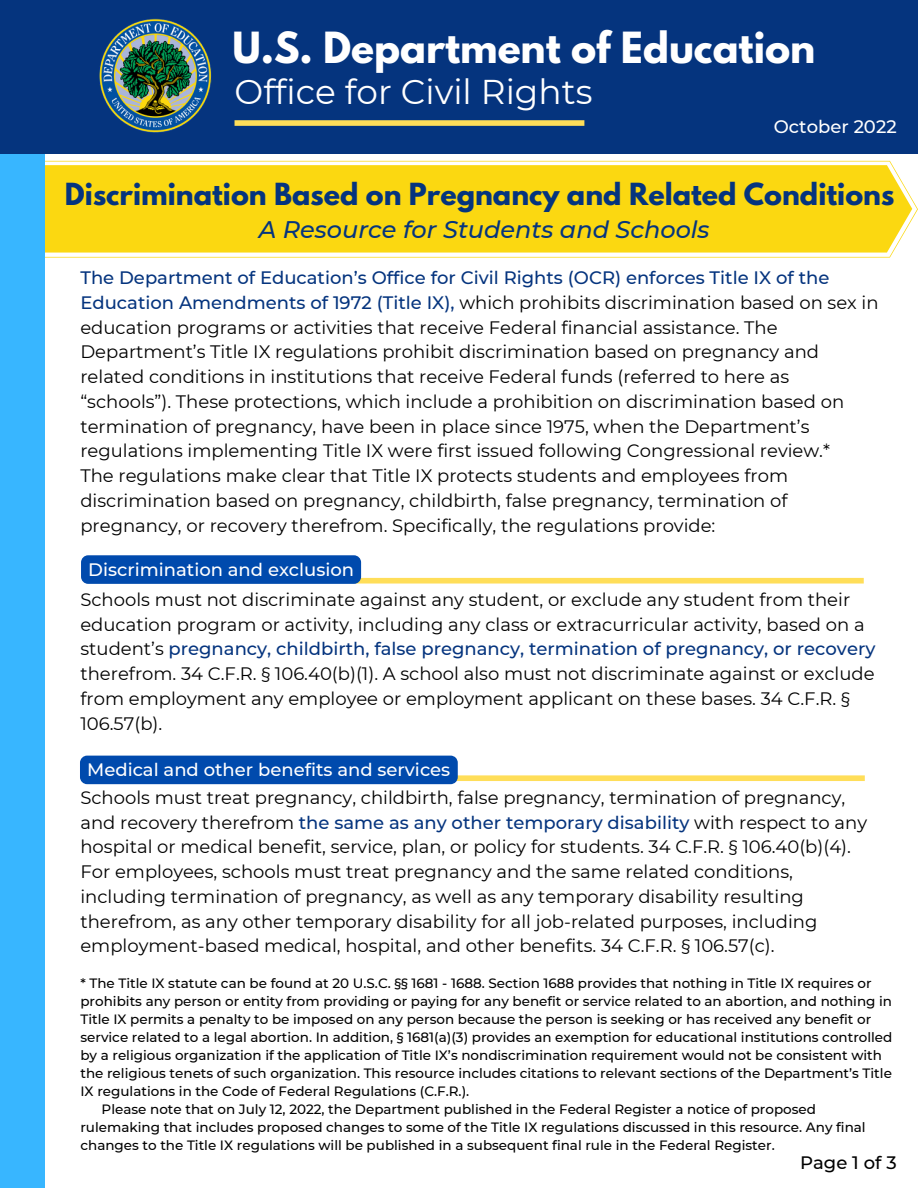
<style>
.page{position:relative;width:918px;height:1188px;background:#fff}
.page>*{position:absolute;margin:0;border:0;box-sizing:border-box;transform-origin:0 0}
.t1{font:700 38.1px "League Spartan";color:#fff}
.t2{font:34.35px "Montserrat";color:#fff}
.t3{font:700 27px "League Spartan";color:#05347e}
.t4{font:italic 500 24px "Montserrat";color:#05347e}
.t5{font:18px/24.8px "Montserrat";color:#000}
.t6{font:500 18px "Montserrat";color:#fff}
.t7{font:500 18px "Montserrat";color:#000}
.t8{font:500 13.5px "Montserrat";color:#000}
.s1{font-weight:500;color:#05347e}
</style>
<div class="page">
<svg style="left:44px;top:161px;width:874px;height:97px;background:#fbdc2a"></svg>
<div style="left:0;top:138px;width:44px;height:1050px;background:#38b6ff"></div>
<div style="left:355px;top:578px;width:509px;height:6px;background:#ffde59"></div>
<div style="left:0;top:0;width:918px;height:154px;background:#05347e"></div>
<div style="left:235px;top:120px;width:349px;height:6px;background:#ffde59"></div>
<img style="left:99px;top:19px;width:113px;height:114px">
<div style="left:81px;top:555px;width:280px;height:29px;background:#004aad;border-radius:7px"></div>
<div style="left:359px;top:775px;width:506px;height:6px;background:#ffde59"></div>
<div style="left:80px;top:756px;width:378px;height:28px;background:#004aad"></div>
<p class="t1" style="left:232px;top:29px;width:585px">U.S. Department of Education</p>
<h2 class="t2" style="left:235px;top:70px;width:359px">Office for Civil Rights</h2>
<p class="t6" style="left:774px;top:116px;width:124px">October 2022</p>
<h2 class="t3" style="left:65px;top:180px;width:831px">Discrimination Based on Pregnancy and Related Conditions</h2>
<h3 class="t4" style="left:259px;top:215px;width:452px">A Resource for Students and Schools</h3>
<p class="t5" style="left:80px;top:265px;width:800px"><span class="s1">The Department of Education’s Office for Civil Rights (OCR) enforces Title IX of the Education Amendments of 1972 (Title IX),</span> which prohibits discrimination based on sex in education programs or activities that receive Federal financial assistance. The Department’s Title IX regulations prohibit discrimination based on pregnancy and related conditions in institutions that receive Federal funds (referred to here as “schools”). These protections, which include a prohibition on discrimination based on</p>
<p class="t5" style="left:80px;top:414px;width:751px">termination of pregnancy, have been in place since 1975, when the Department’s regulations implementing Title IX were first issued following Congressional review.* The regulations make clear that Title IX protects students and employees from discrimination based on pregnancy, childbirth, false pregnancy, termination of pregnancy, or recovery therefrom. Specifically, the regulations provide:</p>
<p class="t6" style="left:88px;top:558px;width:267px">Discrimination and exclusion</p>
<p class="t5" style="left:80px;top:587px;width:797px">Schools must not discriminate against any student, or exclude any student from their education program or activity, including any class or extracurricular activity, based on a student’s <span class="s1">pregnancy, childbirth, false pregnancy, termination of pregnancy, or recovery </span>therefrom. 34 C.F.R. § 106.40(b)(1). A school also must not discriminate against or exclude from employment any employee or employment applicant on these bases. 34 C.F.R. § 106.57(b).</p>
<p class="t6" style="left:87px;top:759px;width:365px">Medical and other benefits and services</p>
<p class="t5" style="left:80px;top:785px;width:788px">Schools must treat pregnancy, childbirth, false pregnancy, termination of pregnancy, and recovery therefrom <span class="s1">the same as any other temporary disability</span> with respect to any hospital or medical benefit, service, plan, or policy for students. 34 C.F.R. § 106.40(b)(4).<br>For employees, schools must treat pregnancy and the same related conditions, including termination of pregnancy, as well as any temporary disability resulting therefrom, as any other temporary disability for all job-related purposes, including employment-based medical, hospital, and other benefits. 34 C.F.R. § 106.57(c).</p>
<p class="t8" style="left:80px;top:975px;width:793px">* The Title IX statute can be found at 20 U.S.C. §§ 1681 - 1688. Section 1688 provides that nothing in Title IX requires or</p>
<p class="t8" style="left:80px;top:993px;width:813px">prohibits any person or entity from providing or paying for any benefit or service related to an abortion, and nothing in</p>
<p class="t8" style="left:80px;top:1011px;width:792px">Title IX permits a penalty to be imposed on any person because the person is seeking or has received any benefit or</p>
<p class="t8" style="left:80px;top:1029px;width:814px">service related to a legal abortion. In addition, § 1681(a)(3) provides an exemption for educational institutions controlled</p>
<p class="t8" style="left:80px;top:1047px;width:803px">by a religious organization if the application of Title IX’s nondiscrimination requirement would not be consistent with</p>
<p class="t8" style="left:80px;top:1065px;width:813px">the religious tenets of such organization. This resource includes citations to relevant sections of the Department’s Title</p>
<p class="t8" style="left:80px;top:1083px;width:390px">IX regulations in the Code of Federal Regulations (C.F.R.).</p>
<p class="t8" style="left:102px;top:1101px;width:716px">Please note that on July 12, 2022, the Department published in the Federal Register a notice of proposed</p>
<p class="t8" style="left:80px;top:1119px;width:787px">rulemaking that includes proposed changes to some of the Title IX regulations discussed in this resource. Any final</p>
<p class="t8" style="left:80px;top:1137px;width:696px">changes to the Title IX regulations will be published in a subsequent final rule in the Federal Register.</p>
<p class="t7" style="left:800px;top:1152px;width:98px">Page 1 of 3</p>
</div>
